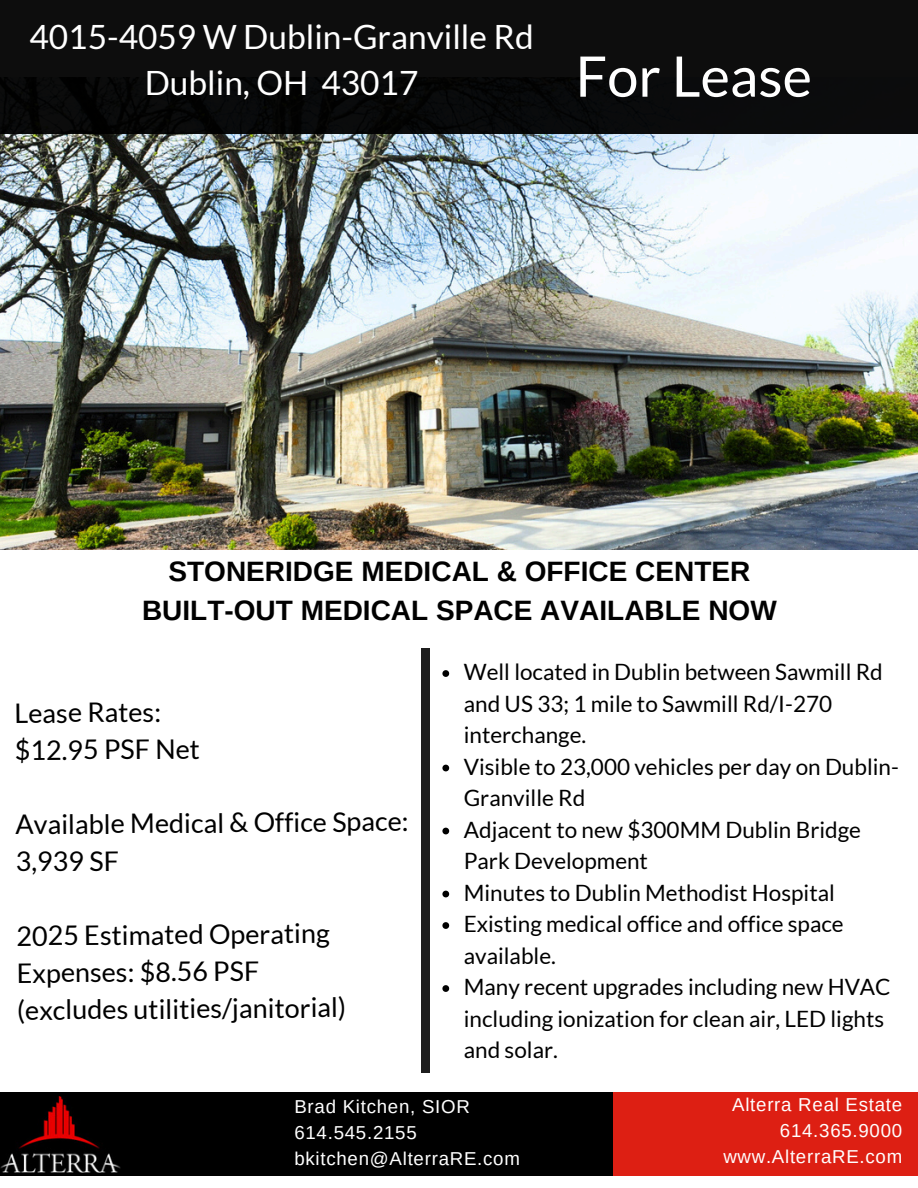
<style>
.page{position:relative;width:918px;height:1188px;background:#fff}
.page>*{position:absolute;margin:0;border:0;box-sizing:border-box;transform-origin:0 0}
.t1{font:55.95px "Lato";color:#fff}
.t2{font:33.45px/46.2px "Lato";color:#fff;text-align:center}
.t3{font:700 28.05px/38.2px "Arimo";color:#000;text-align:center}
.t4{font:27px/37px "Lato";letter-spacing:-.01em;color:#000}
.t5{font:22.5px/31.5px "Lato";color:#000}
.t6{font:18.75px "Arimo";letter-spacing:.04em;color:#fff}
</style>
<div class="page">
<img style="left:0;top:133px;width:918px;height:417px">
<div style="left:0;top:0;width:918px;height:133px;background:#0d0d0d"></div>
<svg style="left:442px;top:670px;width:7px;height:7px"></svg>
<svg style="left:442px;top:765px;width:7px;height:6px"></svg>
<svg style="left:442px;top:828px;width:7px;height:6px"></svg>
<svg style="left:442px;top:891px;width:7px;height:6px"></svg>
<svg style="left:442px;top:922px;width:7px;height:7px"></svg>
<svg style="left:442px;top:985px;width:7px;height:7px"></svg>
<div style="left:0;top:1092px;width:615px;height:83px;background:#000"></div>
<div style="left:614px;top:1092px;width:304px;height:83px;background:#dd1f13"></div>
<div style="left:421px;top:648px;width:9px;height:425px;background:#1e1e1e"></div>
<img style="left:1px;top:1096px;width:119px;height:77px">
<p class="t2" style="left:29px;top:13px;width:506px">4015-4059 W Dublin-Granville Rd<br>Dublin, OH 43017</p>
<h1 class="t1" style="left:576px;top:41px;width:238px">For Lease</h1>
<h2 class="t3" style="left:142px;top:553px;width:636px">STONERIDGE MEDICAL &amp; OFFICE CENTER<br>BUILT-OUT MEDICAL SPACE AVAILABLE NOW</h2>
<p class="t5" style="left:464px;top:656px;width:421px">Well located in Dublin between Sawmill Rd and US 33; 1 mile to Sawmill Rd/I-270 interchange.</p>
<p class="t5" style="left:464px;top:750px;width:437px">Visible to 23,000 vehicles per day on Dublin-<br>Granville Rd</p>
<p class="t5" style="left:464px;top:813px;width:399px">Adjacent to new $300MM Dublin Bridge<br>Park Development</p>
<p class="t5" style="left:464px;top:876px;width:373px">Minutes to Dublin Methodist Hospital</p>
<p class="t5" style="left:464px;top:908px;width:381px">Existing medical office and office space available.</p>
<p class="t5" style="left:464px;top:971px;width:428px">Many recent upgrades including new HVAC including ionization for clean air, LED lights and solar.</p>
<h4 class="t6" style="left:732px;top:1094px;width:172px">Alterra Real Estate</h4>
<h4 class="t6" style="left:780px;top:1120px;width:124px">614.365.9000</h4>
<h4 class="t6" style="left:723px;top:1146px;width:180px">www.AlterraRE.com</h4>
<h1 class="t4" style="left:15px;top:693px;width:187px">Lease Rates: $12.95 PSF Net</h1>
<p class="t4" style="left:16px;top:803px;width:395px;line-height:38.4px">Available Medical &amp; Office Space:<br>3,939 SF</p>
<h3 class="t4" style="left:17px;top:915px;width:332px">2025 Estimated Operating<br>Expenses: $8.56 PSF (excludes utilities/janitorial)</h3>
<p class="t6" style="left:294px;top:1096px;width:177px">Brad Kitchen, SIOR</p>
<p class="t6" style="left:294px;top:1122px;width:124px">614.545.2155</p>
<p class="t6" style="left:294px;top:1148px;width:227px">bkitchen@AlterraRE.com</p>
</div>
